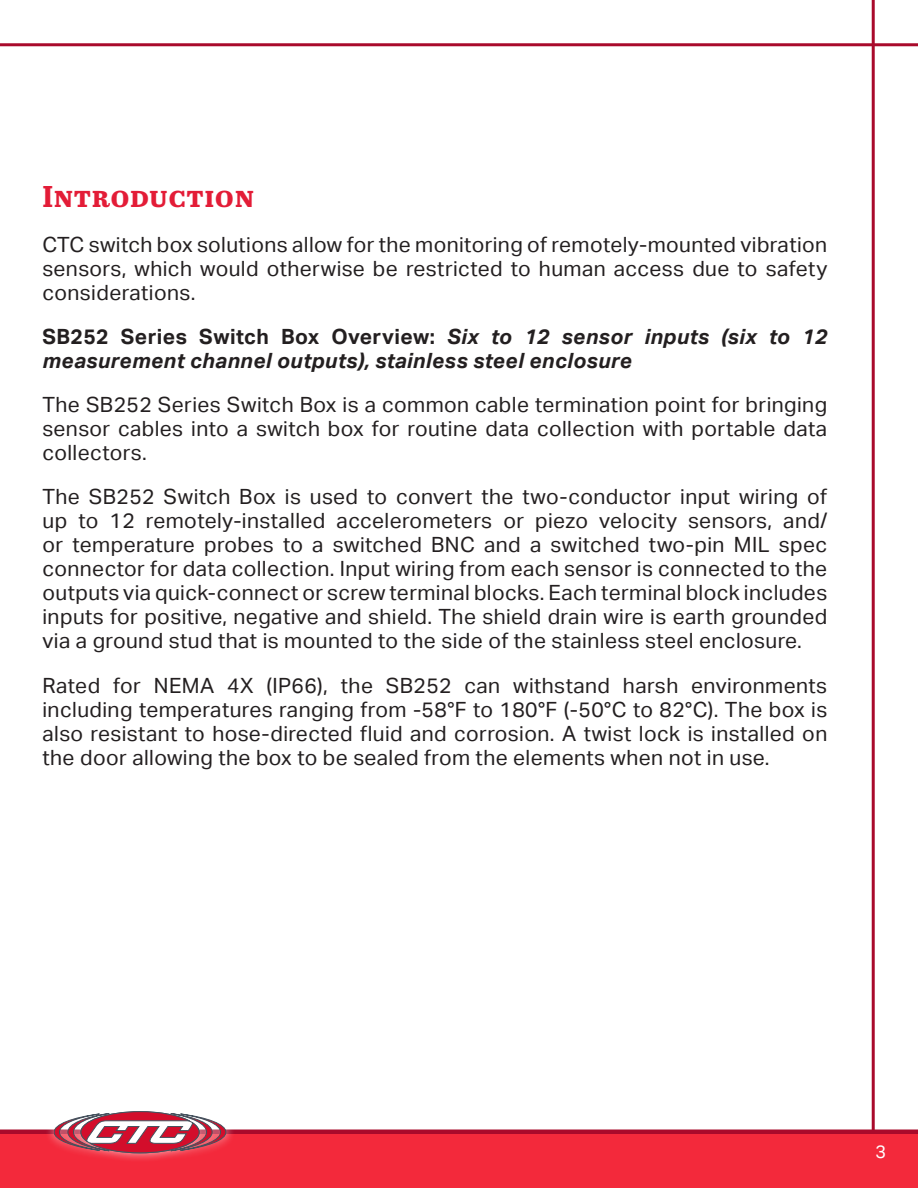
<style>
.page{position:relative;width:918px;height:1188px;background:#fff}
.page>*{position:absolute;margin:0;border:0;box-sizing:border-box;transform-origin:0 0}
.Heading{font:700 30px "Abril Text";letter-spacing:.02em;color:#e31c37}
.Body{font:21px/24px "Aktiv Grotesk";letter-spacing:.02em;color:#231f20;text-align:justify}
.Body-2{font:italic 700 21px/24px "Aktiv Grotesk";letter-spacing:.02em;color:#231f20}
.t1{font:18px "Aktiv Grotesk";color:#fff}
.s1{font-style:normal}
</style>
<div class="page">
<hr style="left:872px;top:0;width:3px;height:1188px;background:#a90a2b">
<div style="left:0;top:1134px;width:918px;height:54px;background:#f3293b"></div>
<hr style="left:0;top:1130px;width:918px;height:4px;background:#a90a2b">
<div style="left:45px;top:1102px;width:190px;height:61px;background:#fff;opacity:.75"></div>
<svg style="left:54px;top:1112px;width:172px;height:41px"></svg>
<hr style="left:0;top:43px;width:918px;height:3px;background:#a90a2b">
<p class="Heading" style="left:43px;top:175px;width:213px">Introduction</p>
<p class="Body" style="left:43px;top:232px;width:786px">CTC switch box solutions allow for the monitoring of remotely-mounted vibration sensors, which would otherwise be restricted to human access due to safety considerations.</p>
<p class="Body-2" style="left:43px;top:325px;width:786px"><span class="s1">SB252 Series Switch Box Overview:</span> Six to 12 sensor inputs (six to 12 measurement channel outputs), stainless steel enclosure</p>
<p class="Body" style="left:43px;top:393px;width:786px">The SB252 Series Switch Box is a common cable termination point for bringing sensor cables into a switch box for routine data collection with portable data collectors.</p>
<p class="Body" style="left:43px;top:485px;width:786px">The SB252 Switch Box is used to convert the two-conductor input wiring of up to 12 remotely-installed accelerometers or piezo velocity sensors, and/ or temperature probes to a switched BNC and a switched two-pin MIL spec connector for data collection. Input wiring from each sensor is connected to the outputs via quick-connect or screw terminal blocks. Each terminal block includes inputs for positive, negative and shield. The shield drain wire is earth grounded via a ground stud that is mounted to the side of the stainless steel enclosure.</p>
<p class="Body" style="left:43px;top:673px;width:786px">Rated for NEMA 4X (IP66), the SB252 can withstand harsh environments including temperatures ranging from -58°F to 180°F (-50°C to 82°C). The box is also resistant to hose-directed fluid and corrosion. A twist lock is installed on the door allowing the box to be sealed from the elements when not in use.</p>
<p class="t1" style="left:875px;top:1142px;width:12px">3</p>
</div>
